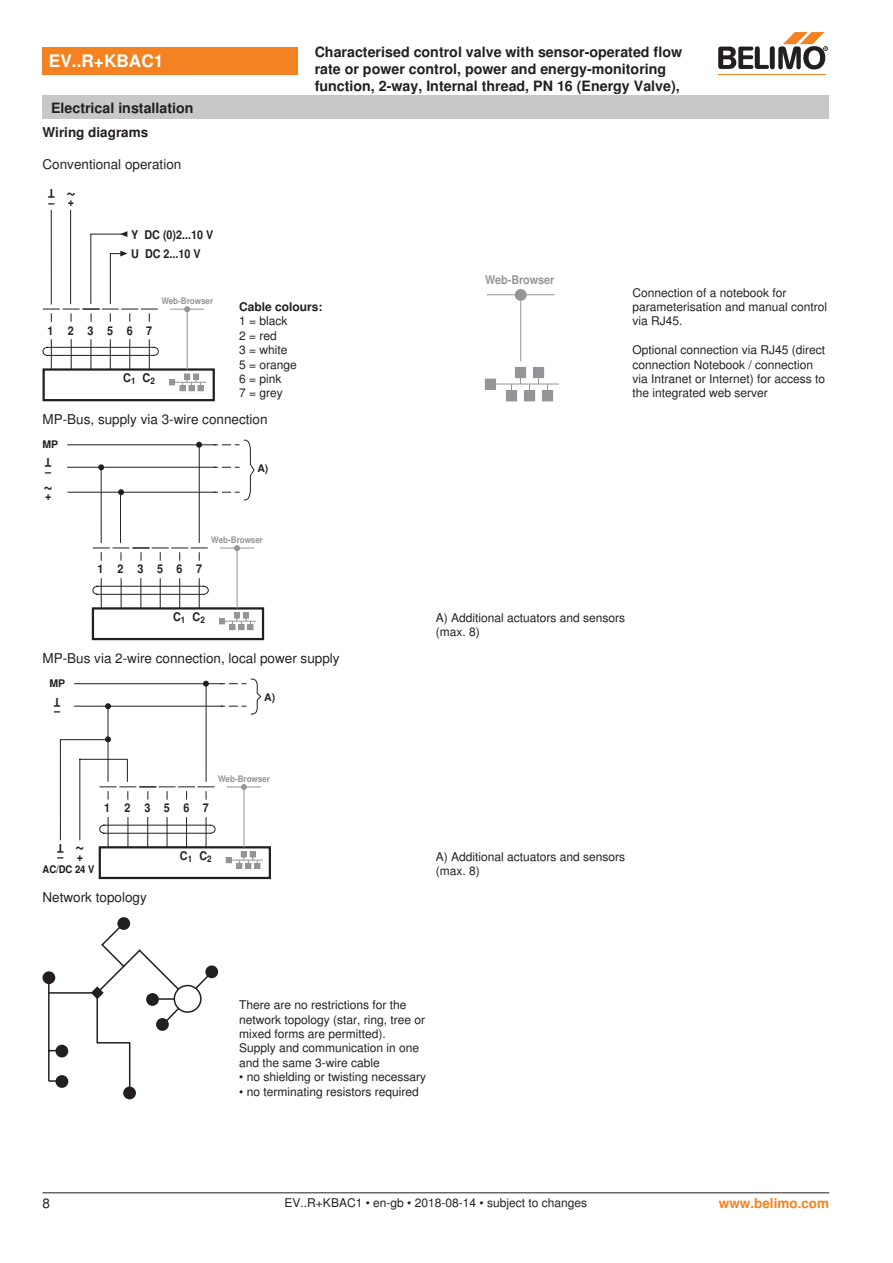
<style>
.page{position:relative;width:893px;height:1263px;background:#fff}
.page>*{position:absolute;margin:0;border:0;box-sizing:border-box;transform-origin:0 0}
.t1{font:700 18.75px "Nimbus Sans BEL";color:#231f20;scale:.86 1}
.t2{font:700 18px "Nimbus Sans BEL";color:#231f20;scale:.9 1}
.t3{font:700 17.25px "Nimbus Sans BEL";color:#fff}
.t4{font:700 14.25px/17.1px "Nimbus Sans BEL";color:#231f20}
.t5{font:13.5px "Nimbus Sans BEL";color:#231f20}
.t6{font:700 13.5px "Nimbus Sans BEL";color:#231f20}
.t7{font:700 13.5px "Nimbus Sans BEL";color:#f58220}
.t8{font:12px/14.4px "Nimbus Sans BEL";color:#231f20}
.t9{font:700 12px/19.5px "Nimbus Sans BEL";letter-spacing:1.255em;color:#231f20;scale:.9 1}
.t10{font:700 12px "Nimbus Sans BEL";color:#231f20}
.t11{font:700 12px "Nimbus Sans BEL";color:#939598;scale:.9 1}
.t12{font:700 10.5px "Nimbus Sans BEL";color:#231f20}
.t13{font:700 10.5px "Nimbus Sans BEL";color:#1a161a;scale:.9 1}
.t14{font:700 9px "Nimbus Sans BEL";color:#939598;scale:.9 1}
</style>
<div class="page">
<div style="left:43px;top:368px;width:172px;height:33px;border:2px solid #231f20"></div>
<hr style="left:51px;top:339px;width:1px;height:31px;background:#231f20">
<hr style="left:71px;top:339px;width:1px;height:30px;background:#231f20">
<hr style="left:91px;top:339px;width:1px;height:30px;background:#231f20">
<hr style="left:110px;top:339px;width:1px;height:30px;background:#231f20">
<hr style="left:129px;top:339px;width:1px;height:30px;background:#231f20">
<hr style="left:149px;top:339px;width:1px;height:30px;background:#231f20">
<hr style="left:170px;top:309px;width:34px;height:1px;background:#939598">
<svg style="left:169px;top:373px;width:38px;height:18px"></svg>
<hr style="left:187px;top:309px;width:1px;height:61px;background:#939598">
<svg style="left:184px;top:306px;width:6px;height:6px"></svg>
<svg style="left:43px;top:209px;width:116px;height:147px"></svg>
<hr style="left:487px;top:294px;width:68px;height:1px;background:#939598">
<svg style="left:485px;top:367px;width:74px;height:34px"></svg>
<hr style="left:520px;top:295px;width:1px;height:66px;background:#939598">
<div style="left:515px;top:289px;width:12px;height:12px;background:#939598;border-radius:50%"></div>
<div style="left:92px;top:607px;width:172px;height:33px;border:2px solid #231f20"></div>
<hr style="left:101px;top:578px;width:1px;height:30px;background:#231f20">
<hr style="left:121px;top:578px;width:1px;height:30px;background:#231f20">
<hr style="left:140px;top:578px;width:1px;height:30px;background:#231f20">
<hr style="left:160px;top:578px;width:1px;height:30px;background:#231f20">
<hr style="left:179px;top:578px;width:1px;height:30px;background:#231f20">
<hr style="left:199px;top:578px;width:1px;height:30px;background:#231f20">
<svg style="left:219px;top:612px;width:38px;height:18px"></svg>
<hr style="left:237px;top:548px;width:1px;height:61px;background:#939598">
<svg style="left:67px;top:439px;width:188px;height:156px"></svg>
<div style="left:99px;top:846px;width:172px;height:33px;border:2px solid #231f20"></div>
<hr style="left:108px;top:706px;width:1px;height:76px;background:#231f20">
<hr style="left:108px;top:817px;width:1px;height:30px;background:#231f20">
<hr style="left:128px;top:817px;width:1px;height:30px;background:#231f20">
<hr style="left:147px;top:817px;width:1px;height:30px;background:#231f20">
<hr style="left:167px;top:817px;width:1px;height:30px;background:#231f20">
<hr style="left:186px;top:817px;width:1px;height:30px;background:#231f20">
<svg style="left:99px;top:758px;width:117px;height:76px"></svg>
<hr style="left:206px;top:817px;width:1px;height:30px;background:#231f20">
<hr style="left:227px;top:786px;width:34px;height:1px;background:#939598">
<svg style="left:225px;top:851px;width:38px;height:18px"></svg>
<hr style="left:244px;top:787px;width:1px;height:60px;background:#939598">
<svg style="left:241px;top:784px;width:6px;height:6px"></svg>
<svg style="left:105px;top:736px;width:6px;height:6px"></svg>
<hr style="left:206px;top:684px;width:1px;height:98px;background:#231f20">
<hr style="left:60px;top:739px;width:1px;height:101px;background:#231f20">
<hr style="left:79px;top:759px;width:1px;height:81px;background:#231f20">
<hr style="left:61px;top:739px;width:47px;height:1px;background:#231f20">
<hr style="left:79px;top:759px;width:49px;height:1px;background:#231f20">
<svg style="left:74px;top:678px;width:188px;height:37px"></svg>
<div style="left:174px;top:985px;width:28px;height:28px;border:2px solid #231f20;border-radius:50%"></div>
<div style="left:117px;top:917px;width:13px;height:13px;background:#231f20;border-radius:50%"></div>
<div style="left:205px;top:965px;width:13px;height:13px;background:#231f20;border-radius:50%"></div>
<div style="left:146px;top:993px;width:13px;height:13px;background:#231f20;border-radius:50%"></div>
<div style="left:156px;top:1018px;width:13px;height:13px;background:#231f20;border-radius:50%"></div>
<svg style="left:164px;top:1006px;width:17px;height:18px"></svg>
<svg style="left:92px;top:925px;width:118px;height:75px"></svg>
<hr style="left:48px;top:992px;width:50px;height:2px;background:#231f20">
<hr style="left:96px;top:995px;width:2px;height:48px;background:#231f20">
<hr style="left:97px;top:1042px;width:33px;height:1px;background:#231f20">
<hr style="left:129px;top:1043px;width:1px;height:44px;background:#231f20">
<div style="left:123px;top:1086px;width:13px;height:13px;background:#231f20;border-radius:50%"></div>
<hr style="left:48px;top:975px;width:2px;height:106px;background:#231f20">
<div style="left:56px;top:1045px;width:12px;height:12px;background:#231f20;border-radius:50%"></div>
<svg style="left:49px;top:1080px;width:7px;height:2px"></svg>
<div style="left:56px;top:1075px;width:12px;height:13px;background:#231f20;border-radius:50%"></div>
<div style="left:43px;top:971px;width:12px;height:13px;background:#231f20;border-radius:50%"></div>
<div style="left:43px;top:47px;width:255px;height:27px;background:#f58220"></div>
<hr style="left:718px;top:74px;width:107px;height:1px;background:#f58220">
<svg style="left:718px;top:32px;width:110px;height:38px"></svg>
<div style="left:43px;top:96px;width:786px;height:23px;background:#c7c8ca"></div>
<hr style="left:43px;top:1192px;width:786px;height:1px;background:#231f20">
<h3 class="t3" style="left:49px;top:51px;width:116px">EV..R+KBAC1</h3>
<p class="t4" style="left:315px;top:44px;width:369px">Characterised control valve with sensor-operated flow rate or power control, power and energy-monitoring function, 2-way, Internal thread, PN 16 (Energy Valve),</p>
<p class="t4" style="left:51px;top:100px;width:144px">Electrical installation</p>
<p class="t6" style="left:43px;top:125px;width:107px">Wiring diagrams</p>
<p class="t5" style="left:43px;top:156px;width:140px">Conventional operation</p>
<p class="t9" style="left:55px;top:202px;width:9px;rotate:-180deg">T</p>
<p class="t9" style="left:49px;top:194px;width:8px">–</p>
<h2 class="t2" style="left:76px;top:208px;width:12px;rotate:-180deg">~</h2>
<p class="t9" style="left:68px;top:194px;width:9px">+</p>
<p class="t9" style="left:131px;top:226px;width:93px">Y DC (0)2...10 V<br>U DC 2...10 V</p>
<p class="t9" style="left:47px;top:322px;width:75px">1235</p>
<p class="t9" style="left:127px;top:322px;width:8px">6</p>
<p class="t9" style="left:123px;top:369px;width:15px">C<sub>1</sub></p>
<p class="t14" style="left:161px;top:295px;width:59px">Web-Browser</p>
<p class="t9" style="left:146px;top:322px;width:8px">7</p>
<p class="t9" style="left:143px;top:369px;width:15px">C<sub>2</sub></p>
<p class="t10" style="left:239px;top:300px;width:85px">Cable colours:</p>
<p class="t8" style="left:239px;top:314px;width:59px">1 = black<br>2 = red<br>3 = white<br>5 = orange<br>6 = pink<br>7 = grey</p>
<p class="t5" style="left:43px;top:411px;width:227px">MP-Bus, supply via 3-wire connection</p>
<p class="t12" style="left:43px;top:438px;width:17px">MP</p>
<p class="t9" style="left:51px;top:471px;width:9px;rotate:-180deg">T</p>
<p class="t9" style="left:45px;top:463px;width:8px">–</p>
<h1 class="t1" style="left:53px;top:503px;width:13px;rotate:-180deg">~</h1>
<p class="t9" style="left:45px;top:488px;width:9px">+</p>
<p class="t12" style="left:257px;top:462px;width:13px">A)</p>
<p class="t9" style="left:97px;top:561px;width:96px">12356</p>
<p class="t9" style="left:173px;top:608px;width:15px">C<sub>1</sub></p>
<p class="t14" style="left:211px;top:534px;width:59px">Web-Browser</p>
<p class="t9" style="left:196px;top:561px;width:8px">7</p>
<p class="t9" style="left:193px;top:608px;width:15px">C<sub>2</sub></p>
<p class="t5" style="left:43px;top:650px;width:299px">MP-Bus via 2-wire connection, local power supply</p>
<p class="t12" style="left:49px;top:677px;width:17px">MP</p>
<p class="t9" style="left:61px;top:710px;width:9px;rotate:-180deg">T</p>
<p class="t9" style="left:54px;top:702px;width:8px">–</p>
<p class="t12" style="left:264px;top:690px;width:13px">A)</p>
<p class="t9" style="left:64px;top:856px;width:9px;rotate:-180deg">T</p>
<p class="t13" style="left:43px;top:863px;width:59px">AC/DC 24 V</p>
<h2 class="t2" style="left:85px;top:862px;width:12px;rotate:-180deg">~</h2>
<p class="t9" style="left:77px;top:848px;width:9px">+</p>
<p class="t9" style="left:57px;top:848px;width:8px">–</p>
<p class="t9" style="left:104px;top:800px;width:96px">12356</p>
<p class="t9" style="left:180px;top:847px;width:15px">C<sub>1</sub></p>
<p class="t5" style="left:43px;top:889px;width:106px">Network topology</p>
<p class="t14" style="left:218px;top:773px;width:59px">Web-Browser</p>
<p class="t9" style="left:203px;top:800px;width:8px">7</p>
<p class="t9" style="left:199px;top:847px;width:15px">C<sub>2</sub></p>
<p class="t11" style="left:485px;top:272px;width:78px">Web-Browser</p>
<p class="t8" style="left:632px;top:285px;width:196px">Connection of a notebook for parameterisation and manual control via RJ45.</p>
<p class="t8" style="left:632px;top:343px;width:194px">Optional connection via RJ45 (direct connection Notebook / connection via Intranet or Internet) for access to the integrated web server</p>
<p class="t8" style="left:436px;top:611px;width:191px">A) Additional actuators and sensors (max. 8)</p>
<p class="t8" style="left:436px;top:850px;width:191px">A) Additional actuators and sensors (max. 8)</p>
<p class="t8" style="left:239px;top:998px;width:188px">There are no restrictions for the network topology (star, ring, tree or mixed forms are permitted).<br>Supply and communication in one and the same 3-wire cable</p>
<p class="t8" style="left:239px;top:1070px;width:188px">• no shielding or twisting necessary</p>
<p class="t8" style="left:239px;top:1084px;width:181px">• no terminating resistors required</p>
<p class="t5" style="left:43px;top:1195px;width:9px">8</p>
<p class="t8" style="left:285px;top:1196px;width:304px">EV..R+KBAC1 • en-gb • 2018-08-14 • subject to changes</p>
<p class="t7" style="left:719px;top:1195px;width:112px">www.belimo.com</p>
</div>
